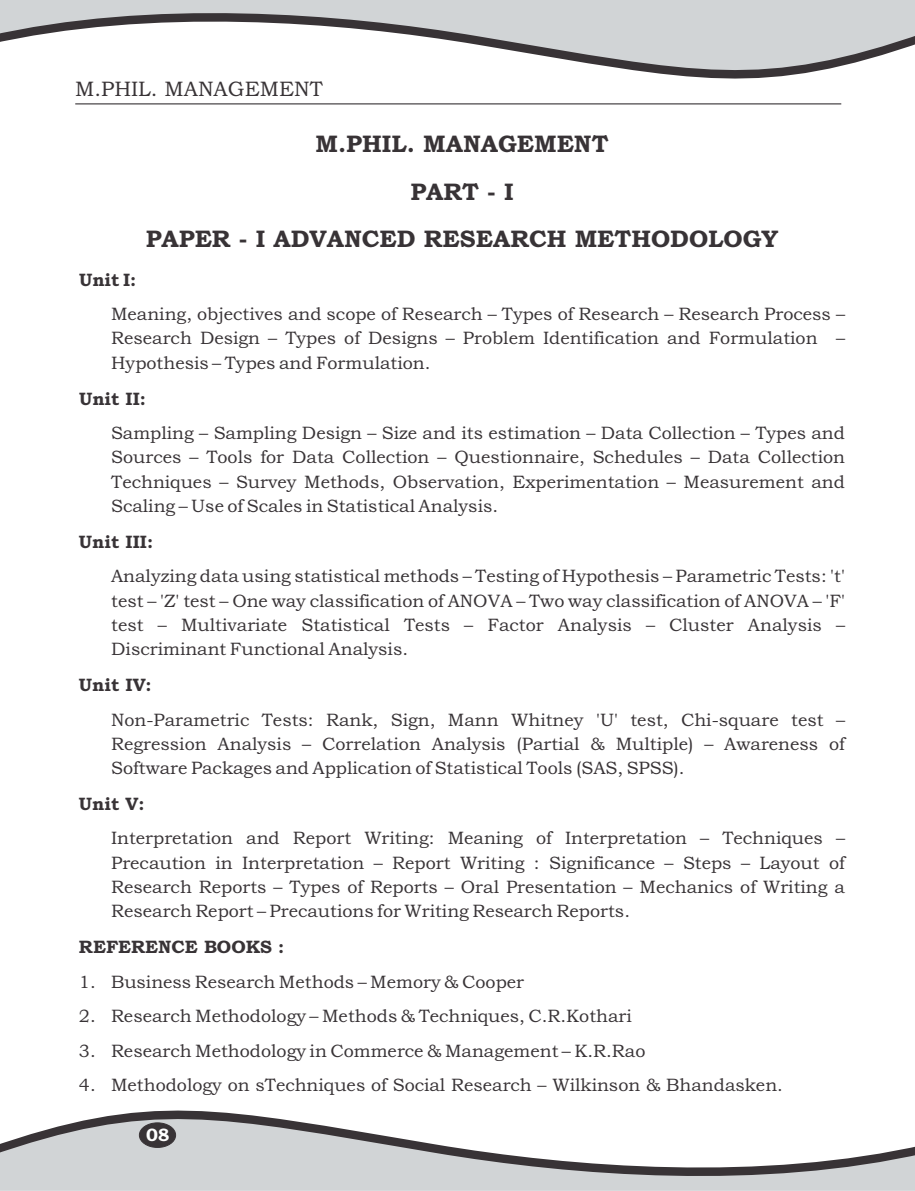
<style>
.page{position:relative;width:915px;height:1191px;background:#fff}
.page>*{position:absolute;margin:0;border:0;box-sizing:border-box;transform-origin:0 0}
.t1{font:700 24px/47.8px "Bookman Old Style";color:#383336;text-align:center}
.t2{font:21px "Bookman Old Style";color:#383336}
.t3{font:18px/24.3px "Bookman Old Style";color:#383336;text-align:justify}
.t4{font:700 18px "Bookman Old Style";color:#383336}
.t5{font:700 18px "Bookman Old Style";color:#fff}
</style>
<div class="page">
<svg style="left:0;top:0;width:914px;height:79px;fill:#d1d4d6"></svg>
<svg style="left:0;top:1110px;width:914px;height:80px;fill:#d1d4d6"></svg>
<hr style="left:75px;top:103px;width:766px;height:1px;background:#383336">
<div style="left:139px;top:1122px;width:37px;height:25px;background:#383336;border:1px solid #383336;border-radius:50%"></div>
<p class="t2" style="left:75px;top:81px;width:249px">M.PHIL. MANAGEMENT</p>
<h1 class="t1" style="left:146px;top:122px;width:634px">M.PHIL. MANAGEMENT<br>PART - I<br>PAPER - I ADVANCED RESEARCH METHODOLOGY</h1>
<p class="t4" style="left:79px;top:273px;width:59px">Unit I:</p>
<p class="t3" style="left:111px;top:303px;width:735px">Meaning, objectives and scope of Research – Types of Research – Research Process – Research Design – Types of Designs – Problem Identification and Formulation – Hypothesis – Types and Formulation.</p>
<p class="t4" style="left:79px;top:392px;width:68px">Unit II:</p>
<p class="t3" style="left:111px;top:422px;width:735px">Sampling – Sampling Design – Size and its estimation – Data Collection – Types and Sources – Tools for Data Collection – Questionnaire, Schedules – Data Collection Techniques – Survey Methods, Observation, Experimentation – Measurement and Scaling – Use of Scales in Statistical Analysis.</p>
<p class="t4" style="left:79px;top:535px;width:76px">Unit III:</p>
<p class="t3" style="left:111px;top:565px;width:735px">Analyzing data using statistical methods – Testing of Hypothesis – Parametric Tests: 't' test – 'Z' test – One way classification of ANOVA – Two way classification of ANOVA – 'F' test – Multivariate Statistical Tests – Factor Analysis – Cluster Analysis – Discriminant Functional Analysis.</p>
<p class="t4" style="left:79px;top:678px;width:74px">Unit IV:</p>
<p class="t3" style="left:111px;top:709px;width:735px">Non-Parametric Tests: Rank, Sign, Mann Whitney 'U' test, Chi-square test – Regression Analysis – Correlation Analysis (Partial &amp; Multiple) – Awareness of Software Packages and Application of Statistical Tools (SAS, SPSS).</p>
<p class="t4" style="left:79px;top:797px;width:67px">Unit V:</p>
<p class="t3" style="left:111px;top:828px;width:735px">Interpretation and Report Writing: Meaning of Interpretation – Techniques – Precaution in Interpretation – Report Writing : Significance – Steps – Layout of Research Reports – Types of Reports – Oral Presentation – Mechanics of Writing a Research Report – Precautions for Writing Research Reports.</p>
<p class="t4" style="left:79px;top:940px;width:207px">REFERENCE BOOKS :</p>
<p class="t3" style="left:79px;top:971px;width:446px">1. Business Research Methods – Memory &amp; Cooper</p>
<p class="t3" style="left:79px;top:1005px;width:554px">2. Research Methodology – Methods &amp; Techniques, C.R.Kothari</p>
<p class="t3" style="left:79px;top:1040px;width:567px">3. Research Methodology in Commerce &amp; Management – K.R.Rao</p>
<p class="t3" style="left:79px;top:1074px;width:705px">4. Methodology on sTechniques of Social Research – Wilkinson &amp; Bhandasken.</p>
<p class="t5" style="left:146px;top:1128px;width:25px">08</p>
</div>
